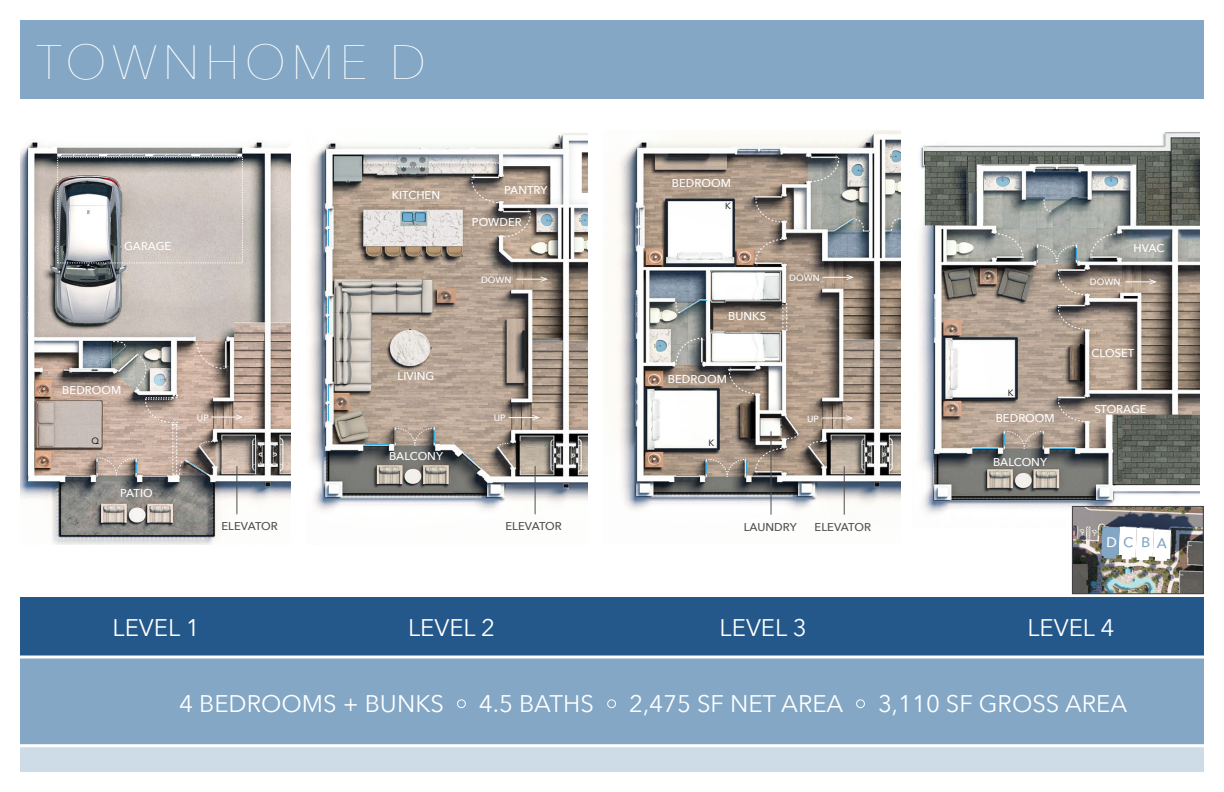
<style>
.page{position:relative;width:1224px;height:792px;background:#fff}
.page>*{position:absolute;margin:0;border:0;box-sizing:border-box;transform-origin:0 0}
.t1{font:200 48px "Avenir Next";letter-spacing:.1em;color:#fff}
.t2{font:24px "Avenir Next";color:#fff}
.t3{font:500 14.1px "Avenir Next";color:#82a6c4}
.t4{font:500 11.3px "Avenir Next";color:#fff}
.t5{font:500 11.3px "Avenir Next";color:#4e4e4e}
.t6{font:500 9.1px "Avenir Next";color:#fff}
.t7{font:9.1px "Avenir Next";color:#010101}
.s1{color:#fff}
.s2{font-size:22px}
</style>
<div class="page">
<img style="left:309px;top:133px;width:279px;height:382px">
<svg style="left:472px;top:179px;width:29px;height:25px"></svg>
<svg style="left:501px;top:213px;width:30px;height:25px"></svg>
<hr style="left:508px;top:417px;width:30px;height:1px;background:#fff">
<svg style="left:532px;top:415px;width:8px;height:5px"></svg>
<hr style="left:516px;top:279px;width:30px;height:1px;background:#fff">
<svg style="left:540px;top:276px;width:8px;height:6px"></svg>
<svg style="left:365px;top:444px;width:23px;height:1px"></svg>
<svg style="left:464px;top:453px;width:17px;height:15px"></svg>
<svg style="left:395px;top:428px;width:41px;height:18px"></svg>
<svg style="left:328px;top:298px;width:1px;height:35px"></svg>
<svg style="left:328px;top:385px;width:1px;height:35px"></svg>
<svg style="left:328px;top:210px;width:1px;height:36px"></svg>
<svg style="left:499px;top:443px;width:11px;height:4px"></svg>
<img style="left:358px;top:154px;width:142px;height:20px">
<svg style="left:364px;top:155px;width:135px;height:12px;background:#b3b7ba"></svg>
<hr style="left:535px;top:466px;width:1px;height:48px;background:#4e4e4e">
<img style="left:617px;top:131px;width:284px;height:384px">
<svg style="left:755px;top:239px;width:30px;height:24px"></svg>
<svg style="left:811px;top:158px;width:29px;height:24px"></svg>
<svg style="left:756px;top:199px;width:27px;height:24px"></svg>
<svg style="left:729px;top:370px;width:28px;height:24px"></svg>
<svg style="left:676px;top:338px;width:26px;height:26px"></svg>
<svg style="left:787px;top:434px;width:11px;height:5px"></svg>
<svg style="left:810px;top:441px;width:13px;height:5px"></svg>
<div style="left:783px;top:302px;width:4px;height:29px;border:1px dashed #fff"></div>
<hr style="left:822px;top:277px;width:30px;height:1px;background:#fff">
<svg style="left:846px;top:275px;width:8px;height:5px"></svg>
<svg style="left:822px;top:415px;width:32px;height:6px"></svg>
<svg style="left:754px;top:448px;width:31px;height:29px"></svg>
<svg style="left:677px;top:476px;width:22px;height:1px"></svg>
<svg style="left:707px;top:459px;width:40px;height:18px"></svg>
<svg style="left:639px;top:210px;width:1px;height:35px"></svg>
<svg style="left:740px;top:149px;width:39px;height:1px"></svg>
<svg style="left:676px;top:300px;width:31px;height:13px"></svg>
<svg style="left:829px;top:218px;width:41px;height:14px"></svg>
<svg style="left:886px;top:218px;width:15px;height:14px"></svg>
<hr style="left:844px;top:467px;width:1px;height:47px;background:#4e4e4e">
<hr style="left:771px;top:432px;width:1px;height:82px;background:#4e4e4e">
<img style="left:919px;top:132px;width:280px;height:396px">
<svg style="left:1058px;top:399px;width:28px;height:23px"></svg>
<svg style="left:1058px;top:307px;width:28px;height:23px"></svg>
<svg style="left:1058px;top:271px;width:28px;height:24px"></svg>
<svg style="left:995px;top:234px;width:29px;height:25px"></svg>
<svg style="left:1091px;top:234px;width:28px;height:25px"></svg>
<svg style="left:1044px;top:199px;width:7px;height:12px"></svg>
<svg style="left:1038px;top:245px;width:39px;height:19px"></svg>
<hr style="left:1125px;top:281px;width:30px;height:1px;background:#fff">
<svg style="left:1149px;top:279px;width:8px;height:6px"></svg>
<svg style="left:974px;top:448px;width:23px;height:1px"></svg>
<svg style="left:1051px;top:448px;width:23px;height:1px"></svg>
<svg style="left:1004px;top:431px;width:41px;height:18px"></svg>
<svg style="left:1038px;top:167px;width:39px;height:1px"></svg>
<img style="left:21px;top:141px;width:270px;height:404px">
<svg style="left:145px;top:395px;width:33px;height:30px"></svg>
<div style="left:173px;top:424px;width:4px;height:51px;border:1px dashed #fff"></div>
<svg style="left:212px;top:414px;width:31px;height:6px"></svg>
<svg style="left:66px;top:476px;width:24px;height:1px"></svg>
<svg style="left:143px;top:475px;width:24px;height:1px"></svg>
<svg style="left:97px;top:458px;width:40px;height:18px"></svg>
<div style="left:58px;top:157px;width:185px;height:106px;border:1px dashed #fff"></div>
<svg style="left:197px;top:340px;width:28px;height:29px"></svg>
<svg style="left:136px;top:354px;width:13px;height:34px"></svg>
<svg style="left:179px;top:461px;width:28px;height:14px"></svg>
<svg style="left:200px;top:442px;width:13px;height:4px"></svg>
<svg style="left:61px;top:155px;width:37px;height:1px"></svg>
<svg style="left:108px;top:155px;width:36px;height:1px"></svg>
<svg style="left:154px;top:155px;width:37px;height:1px"></svg>
<svg style="left:200px;top:155px;width:37px;height:1px"></svg>
<svg style="left:111px;top:341px;width:15px;height:27px"></svg>
<hr style="left:236px;top:466px;width:1px;height:48px;background:#4e4e4e">
<div style="left:13px;top:0;width:1198px;height:99px;background:#83a7c5"></div>
<div style="left:1px;top:657px;width:1223px;height:89px;background:#83a7c5"></div>
<div style="left:0;top:746px;width:1224px;height:30px;background:#cedce8"></div>
<div style="left:13px;top:598px;width:1198px;height:59px;background:#24588a"></div>
<hr style="left:0;top:656px;width:1224px;height:2px;background:#fff">
<hr style="left:0;top:744px;width:1224px;height:3px;background:#fff">
<img style="left:1074px;top:508px;width:128px;height:84px">
<svg style="left:1101px;top:527px;width:70px;height:34px"></svg>
<div style="left:1072px;top:506px;width:132px;height:88px;border:1px solid #414042"></div>
<div style="left:0;top:0;width:1224px;height:792px;border:20px solid #fff"></div>
<h1 class="t1" style="left:36px;top:31px;width:392px">TOWNHOME D</h1>
<p class="t4" style="left:392px;top:188px;width:50px">KITCHEN</p>
<p class="t4" style="left:504px;top:183px;width:45px">PANTRY</p>
<p class="t4" style="left:472px;top:215px;width:51px">POWDER</p>
<p class="t4" style="left:672px;top:176px;width:61px">BEDROOM</p>
<p class="t7" style="left:725px;top:200px;width:7px">K</p>
<p class="t4" style="left:124px;top:239px;width:49px">GARAGE</p>
<p class="t4" style="left:1133px;top:241px;width:33px">HVAC</p>
<p class="t6" style="left:481px;top:274px;width:32px">DOWN</p>
<p class="t6" style="left:789px;top:272px;width:32px">DOWN</p>
<p class="t6" style="left:1090px;top:276px;width:32px">DOWN</p>
<p class="t4" style="left:728px;top:309px;width:39px">BUNKS</p>
<p class="t4" style="left:1092px;top:346px;width:44px">CLOSET</p>
<p class="t4" style="left:398px;top:369px;width:38px">LIVING</p>
<p class="t4" style="left:668px;top:371px;width:61px">BEDROOM</p>
<p class="t4" style="left:62px;top:383px;width:61px">BEDROOM</p>
<p class="t7" style="left:1008px;top:387px;width:7px">K</p>
<p class="t7" style="left:91px;top:435px;width:9px">Q</p>
<p class="t6" style="left:197px;top:412px;width:13px">UP</p>
<p class="t4" style="left:389px;top:449px;width:56px">BALCONY</p>
<p class="t6" style="left:494px;top:412px;width:13px">UP</p>
<p class="t7" style="left:709px;top:437px;width:7px">K</p>
<p class="t6" style="left:807px;top:412px;width:13px">UP</p>
<p class="t4" style="left:996px;top:411px;width:61px">BEDROOM</p>
<p class="t4" style="left:993px;top:454px;width:56px">BALCONY</p>
<p class="t4" style="left:1094px;top:402px;width:54px">STORAGE</p>
<p class="t4" style="left:120px;top:485px;width:34px">PATIO</p>
<p class="t5" style="left:221px;top:519px;width:58px">ELEVATOR</p>
<p class="t5" style="left:506px;top:519px;width:58px">ELEVATOR</p>
<p class="t5" style="left:744px;top:520px;width:55px">LAUNDRY</p>
<p class="t5" style="left:815px;top:520px;width:58px">ELEVATOR</p>
<p class="t3" style="left:1107px;top:532px;width:62px;rotate:2deg"><span class="s1">D</span>CBA</p>
<h2 class="t2" style="left:76px;top:611px;width:89px">LEVEL 1</h2>
<h2 class="t2" style="left:112px;top:612px;width:89px">LEVEL 1</h2>
<h2 class="t2" style="left:408px;top:612px;width:89px">LEVEL 2</h2>
<h2 class="t2" style="left:720px;top:612px;width:89px">LEVEL 3</h2>
<h2 class="t2" style="left:1027px;top:612px;width:89px">LEVEL 4</h2>
<h2 class="t2" style="left:179px;top:688px;width:950px">4 BEDROOMS + BUNKS <span class="s2">•</span> 4.5 BATHS <span class="s2">•</span> 2,475 SF NET AREA <span class="s2">•</span> 3,110 SF GROSS AREA</h2>
</div>
